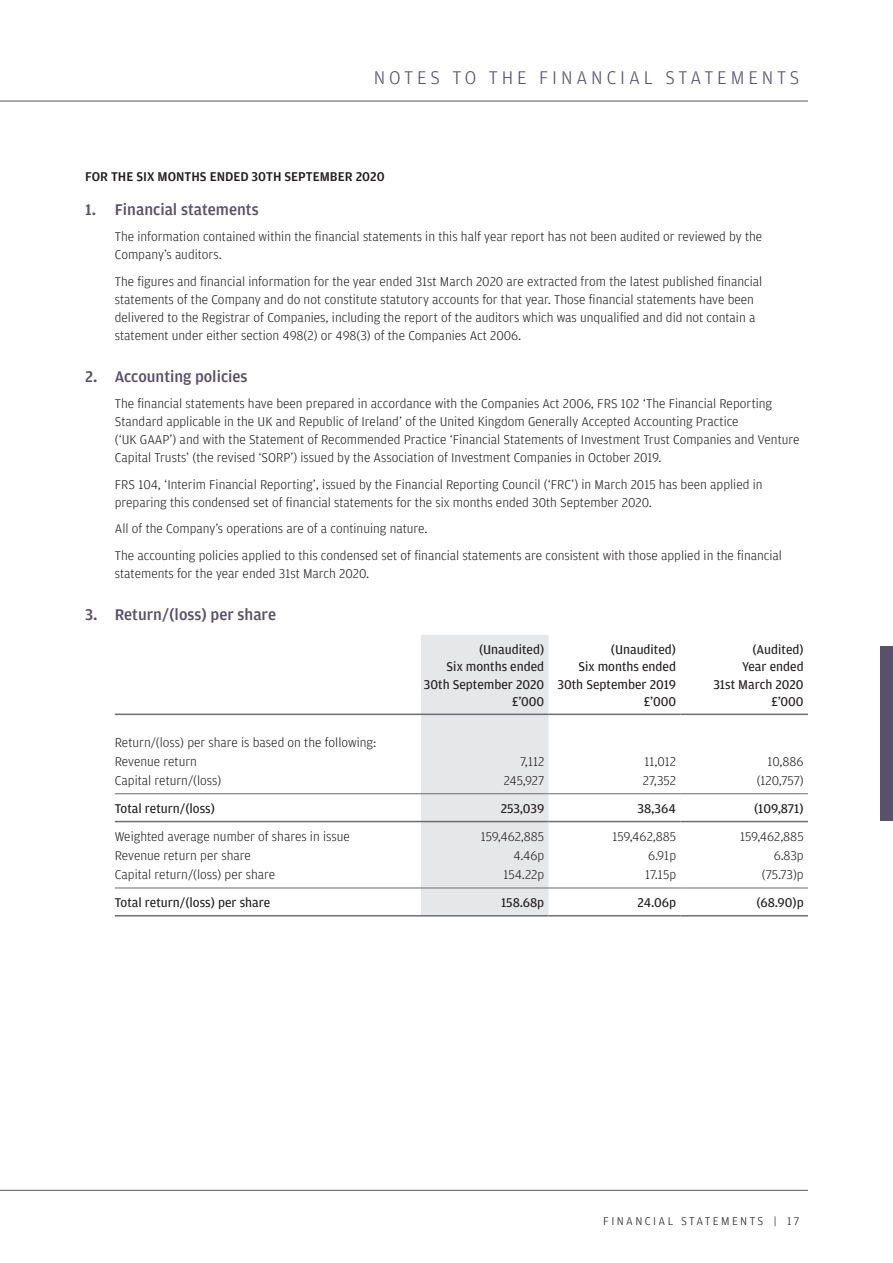
<style>
.page{position:relative;width:893px;height:1263px;background:#fff}
.page>*{position:absolute;margin:0;border:0;box-sizing:border-box;transform-origin:0 0}
.t1{font:300 19.5px "Amplitude";letter-spacing:.2em;color:#59516b}
.t2{font:500 16.5px "Amplitude";color:#59516b}
.t3{font:300 13.5px/18px "Amplitude";color:#231f20}
.t4{font:13.5px/17.2px "Amplitude";color:#231f20;text-align:right}
.t5{font:500 13.5px "Amplitude";color:#231f20}
.t6{font:300 12px "Amplitude";letter-spacing:.2em;color:#231f20}
</style>
<div class="page">
<div style="left:880px;top:646px;width:13px;height:175px;background:#59516b"></div>
<hr style="left:0;top:1190px;width:808px;height:1px;background:#59516b">
<hr style="left:0;top:101px;width:808px;height:1px;background:#59516b">
<div style="left:421px;top:635px;width:128px;height:280px;background:#e6e7e9"></div>
<hr style="left:115px;top:713px;width:306px;height:2px;background:#6c6d70">
<hr style="left:421px;top:713px;width:128px;height:2px;background:#6c6d70">
<hr style="left:549px;top:713px;width:131px;height:2px;background:#6c6d70">
<hr style="left:680px;top:713px;width:128px;height:2px;background:#6c6d70">
<hr style="left:115px;top:915px;width:306px;height:1px;background:#6c6d70">
<hr style="left:421px;top:915px;width:128px;height:1px;background:#6c6d70">
<hr style="left:549px;top:915px;width:131px;height:1px;background:#6c6d70">
<hr style="left:680px;top:915px;width:128px;height:1px;background:#6c6d70">
<hr style="left:115px;top:821px;width:306px;height:1px;background:#6c6d70">
<hr style="left:421px;top:821px;width:128px;height:1px;background:#6c6d70">
<hr style="left:549px;top:821px;width:131px;height:1px;background:#6c6d70">
<hr style="left:680px;top:821px;width:128px;height:1px;background:#6c6d70">
<hr style="left:115px;top:888px;width:306px;height:1px;background:#6c6d70">
<hr style="left:421px;top:888px;width:128px;height:1px;background:#6c6d70">
<hr style="left:549px;top:888px;width:131px;height:1px;background:#6c6d70">
<hr style="left:680px;top:888px;width:128px;height:1px;background:#6c6d70">
<hr style="left:115px;top:793px;width:306px;height:1px;background:#6c6d70">
<hr style="left:421px;top:793px;width:128px;height:1px;background:#6c6d70">
<hr style="left:549px;top:793px;width:131px;height:1px;background:#6c6d70">
<hr style="left:680px;top:793px;width:128px;height:1px;background:#6c6d70">
<h1 class="t1" style="left:374px;top:65px;width:427px">NOTES TO THE FINANCIAL STATEMENTS</h1>
<p class="t5" style="left:85px;top:168px;width:301px">FOR THE SIX MONTHS ENDED 30TH SEPTEMBER 2020</p>
<p class="t2" style="left:85px;top:199px;width:175px">1. Financial statements</p>
<p class="t3" style="left:115px;top:227px;width:649px">The information contained within the financial statements in this half year report has not been audited or reviewed by the<br>Company’s auditors.</p>
<p class="t3" style="left:115px;top:272px;width:649px">The figures and financial information for the year ended 31st March 2020 are extracted from the latest published financial statements of the Company and do not constitute statutory accounts for that year. Those financial statements have been delivered to the Registrar of Companies, including the report of the auditors which was unqualified and did not contain a statement under either section 498(2) or 498(3) of the Companies Act 2006.</p>
<p class="t2" style="left:85px;top:366px;width:164px">2. Accounting policies</p>
<p class="t3" style="left:115px;top:395px;width:686px">The financial statements have been prepared in accordance with the Companies Act 2006, FRS 102 ‘The Financial Reporting Standard applicable in the UK and Republic of Ireland’ of the United Kingdom Generally Accepted Accounting Practice<br>(‘UK GAAP’) and with the Statement of Recommended Practice ‘Financial Statements of Investment Trust Companies and Venture Capital Trusts’ (the revised ‘SORP’) issued by the Association of Investment Companies in October 2019.</p>
<p class="t3" style="left:115px;top:475px;width:649px">FRS 104, ‘Interim Financial Reporting’, issued by the Financial Reporting Council (‘FRC’) in March 2015 has been applied in preparing this condensed set of financial statements for the six months ended 30th September 2020.</p>
<p class="t3" style="left:115px;top:515px;width:669px;line-height:26.5px">All of the Company’s operations are of a continuing nature.<br>The accounting policies applied to this condensed set of financial statements are consistent with those applied in the financial</p>
<p class="t3" style="left:115px;top:564px;width:256px">statements for the year ended 31st March 2020.</p>
<p class="t2" style="left:85px;top:604px;width:193px">3. Return/(loss) per share</p>
<p class="t4" style="left:424px;top:641px;width:122px">(Unaudited)<br>Six months ended<br>30th September 2020 £’000</p>
<p class="t4" style="left:558px;top:641px;width:120px">(Unaudited)<br>Six months ended<br>30th September 2019 £’000</p>
<p class="t4" style="left:713px;top:641px;width:92px">(Audited)<br>Year ended<br>31st March 2020 £’000</p>
<p class="t3" style="left:115px;top:732px;width:263px;line-height:19.4px">Return/(loss) per share is based on the following:<br>Revenue return</p>
<p class="t3" style="left:520px;top:752px;width:26px">7,112</p>
<p class="t3" style="left:645px;top:752px;width:33px">11,012</p>
<p class="t3" style="left:767px;top:752px;width:38px">10,886</p>
<p class="t3" style="left:115px;top:771px;width:108px">Capital return/(loss)</p>
<p class="t3" style="left:504px;top:771px;width:42px">245,927</p>
<p class="t3" style="left:643px;top:771px;width:35px">27,352</p>
<p class="t3" style="left:757px;top:771px;width:48px">(120,757)</p>
<p class="t4" style="left:115px;top:799px;width:102px">Total return/(loss)</p>
<p class="t4" style="left:501px;top:799px;width:45px">253,039</p>
<p class="t4" style="left:638px;top:799px;width:40px">38,364</p>
<p class="t4" style="left:754px;top:799px;width:51px">(109,871)</p>
<p class="t3" style="left:115px;top:827px;width:237px">Weighted average number of shares in issue</p>
<p class="t3" style="left:481px;top:827px;width:65px">159,462,885</p>
<p class="t3" style="left:613px;top:827px;width:65px">159,462,885</p>
<p class="t3" style="left:740px;top:827px;width:65px">159,462,885</p>
<p class="t3" style="left:115px;top:846px;width:138px">Revenue return per share</p>
<p class="t3" style="left:513px;top:846px;width:32px">4.46p</p>
<p class="t3" style="left:648px;top:846px;width:29px">6.91p</p>
<p class="t3" style="left:774px;top:846px;width:31px">6.83p</p>
<p class="t3" style="left:115px;top:866px;width:162px">Capital return/(loss) per share</p>
<p class="t3" style="left:503px;top:866px;width:42px">154.22p</p>
<p class="t3" style="left:645px;top:866px;width:32px">17.15p</p>
<p class="t3" style="left:762px;top:866px;width:43px">(75.73)p</p>
<p class="t4" style="left:115px;top:894px;width:157px">Total return/(loss) per share</p>
<p class="t4" style="left:501px;top:894px;width:45px">158.68p</p>
<p class="t4" style="left:638px;top:894px;width:40px">24.06p</p>
<p class="t4" style="left:756px;top:894px;width:49px">(68.90)p</p>
<p class="t6" style="left:603px;top:1213px;width:198px">FINANCIAL STATEMENTS | 17</p>
</div>
